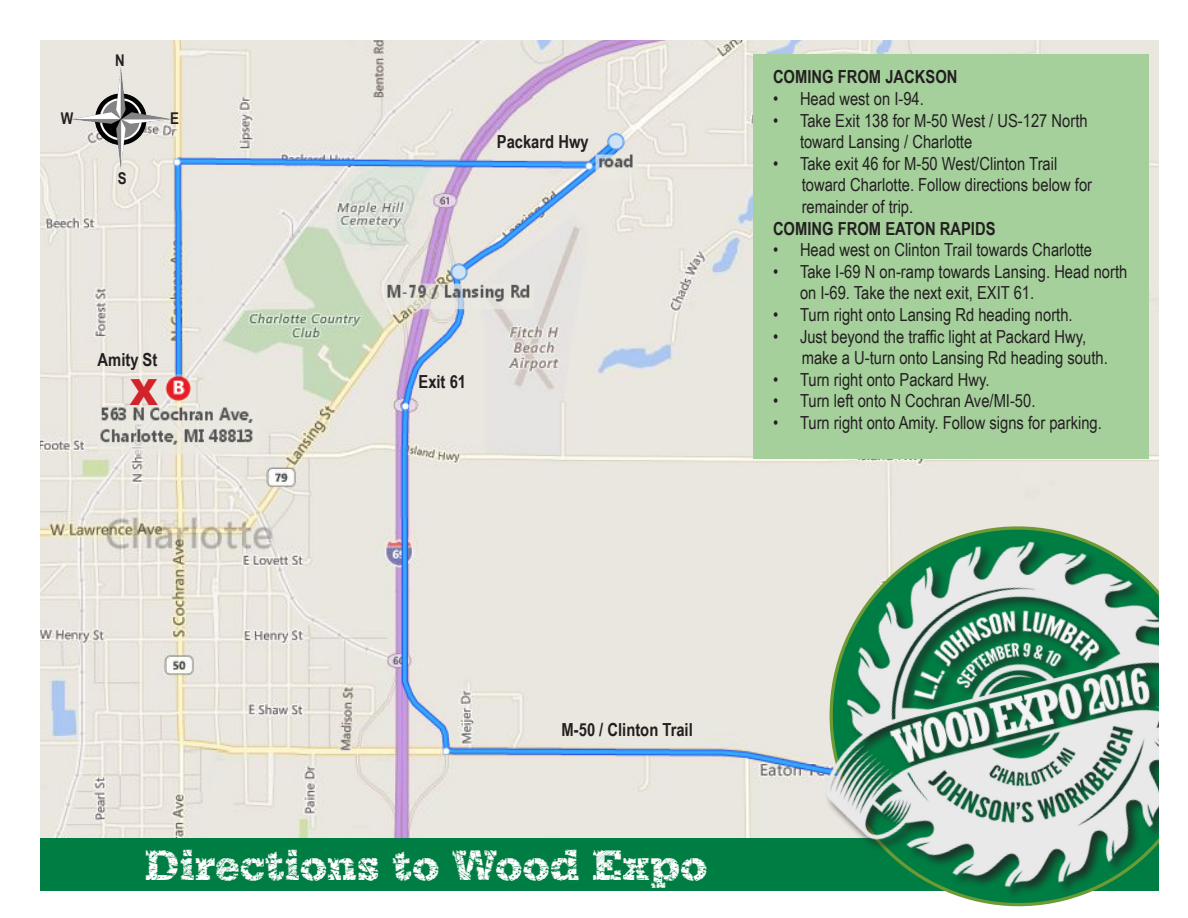
<style>
.page{position:relative;width:1188px;height:918px;background:#fff}
.page>*{position:absolute;margin:0;border:0;box-sizing:border-box;transform-origin:0 0}
.t1{font:45px "SD Grunge Serifia";color:#fff}
.t2{font:900 36px "Arial";color:#d1232a}
.t3{font:18px/21.6px "Arial Narrow";color:#231f20}
.t4{font:700 18px "Arial Narrow";color:#231f20}
.t5{font:700 16.2px "Arial Narrow";color:#231f20}
</style>
<div class="page">
<img style="left:40px;top:40px;width:1119px;height:799px">
<div style="left:40px;top:839px;width:1120px;height:52px;background:#007d43"></div>
<img style="left:773px;top:491px;width:387px;height:416px">
<div style="left:754px;top:54px;width:395px;height:405px;background:#a5d09c"></div>
<img style="left:71px;top:68px;width:101px;height:101px">
<p class="t5" style="left:115px;top:48px;width:11px">N</p>
<p class="t5" style="left:61px;top:106px;width:14px">W</p>
<p class="t5" style="left:170px;top:106px;width:10px">E</p>
<p class="t5" style="left:118px;top:166px;width:10px">S</p>
<p class="t4" style="left:98px;top:346px;width:61px">Amity St</p>
<h2 class="t2" style="left:130px;top:366px;width:30px">X</h2>
<p class="t4" style="left:497px;top:128px;width:93px">Packard Hwy</p>
<p class="t4" style="left:418px;top:368px;width:49px">Exit 61</p>
<p class="t4" style="left:773px;top:64px;width:186px">COMING FROM JACKSON</p>
<p class="t3" style="left:773px;top:87px;width:152px">• Head west on I-94.</p>
<p class="t3" style="left:800px;top:109px;width:289px;text-indent:-27px">• Take Exit 138 for M-50 West / US-127 North toward Lansing / Charlotte</p>
<p class="t3" style="left:802px;top:152px;width:292px;text-indent:-29px">• Take exit 46 for M-50 West/Clinton Trail toward Charlotte. Follow directions below for remainder of trip.</p>
<p class="t4" style="left:773px;top:215px;width:224px">COMING FROM EATON RAPIDS</p>
<p class="t3" style="left:773px;top:238px;width:321px">• Head west on Clinton Trail towards Charlotte</p>
<p class="t3" style="left:800px;top:260px;width:329px;text-indent:-27px">• Take I-69 N on-ramp towards Lansing. Head north on I-69. Take the next exit, EXIT 61.</p>
<p class="t3" style="left:773px;top:303px;width:301px">• Turn right onto Lansing Rd heading north.</p>
<p class="t3" style="left:802px;top:325px;width:308px;text-indent:-29px">• Just beyond the traffic light at Packard Hwy, make a U-turn onto Lansing Rd heading south.</p>
<p class="t3" style="left:773px;top:368px;width:218px">• Turn right onto Packard Hwy.</p>
<p class="t3" style="left:773px;top:390px;width:264px">• Turn left onto N Cochran Ave/MI-50.</p>
<p class="t3" style="left:773px;top:411px;width:330px">• Turn right onto Amity. Follow signs for parking.</p>
<p class="t4" style="left:562px;top:716px;width:133px">M-50 / Clinton Trail</p>
<h1 class="t1" style="left:145px;top:846px;width:564px">Directions to Wood Expo</h1>
</div>
